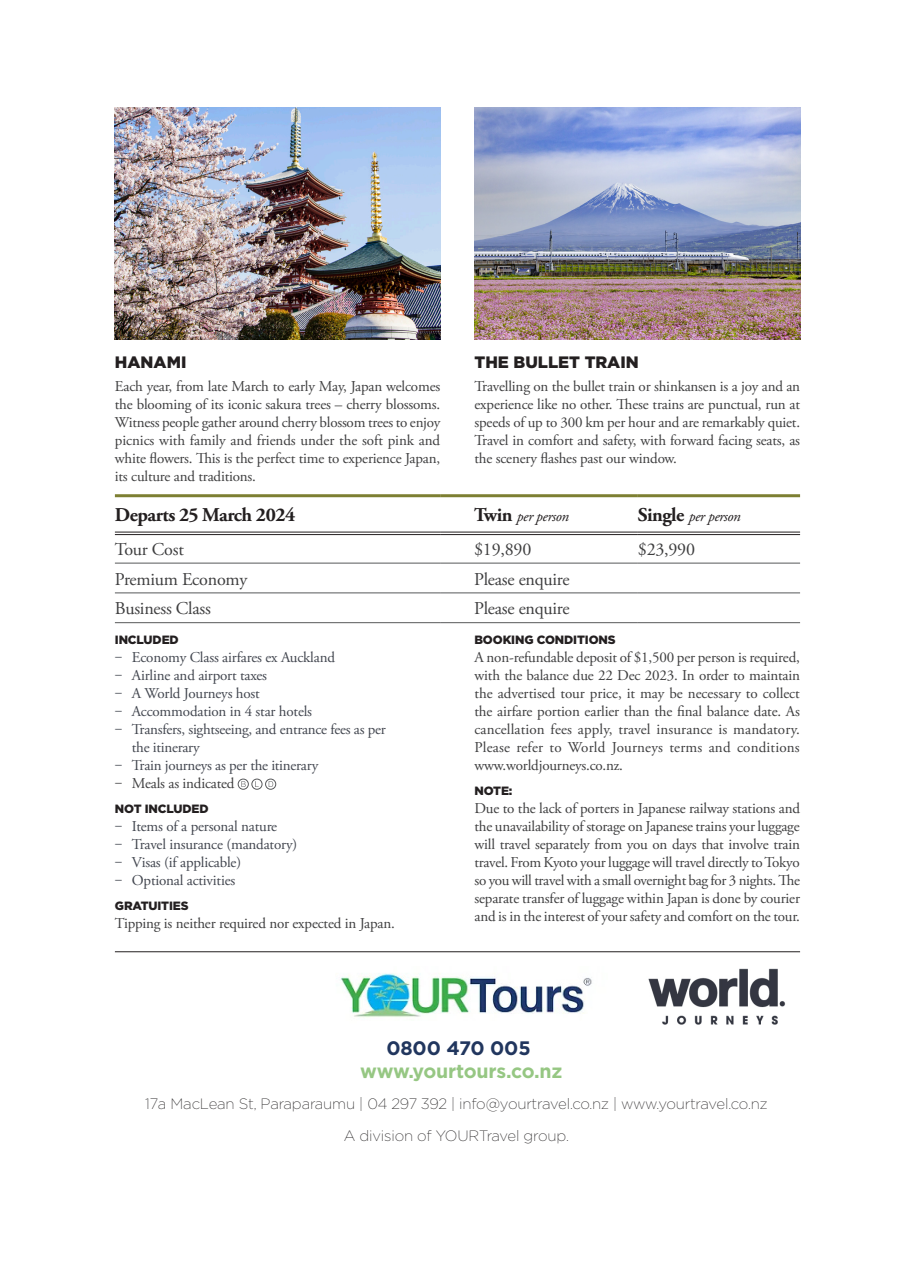
<style>
.page{position:relative;width:915px;height:1285px;background:#fff}
.page>*{position:absolute;margin:0;border:0;box-sizing:border-box;transform-origin:0 0}
.body{font:700 19.5px/23.4px "Gotham";letter-spacing:-.01em;color:#96c783;text-align:center}
.Table_H{font:700 19.5px "Adobe Garamond Pro";letter-spacing:-.025em;color:#231f20}
.table_totals{font:18px "Adobe Garamond Pro";letter-spacing:-.015em;color:#3e3e3f}
.t1{font:900 16.5px "Gotham";color:#231f20}
.body-2{font:15px/18px "Adobe Garamond Pro";letter-spacing:-.01em;color:#3e3e3f;text-align:justify}
.t2{font:15px/18px "Adobe Garamond Pro";letter-spacing:-.015em;color:#42464f}
.body-3{font:200 15px "Gotham";letter-spacing:-.01em;color:#2b292a}
.Table_H-2{font:italic 15px "Adobe Garamond Pro";letter-spacing:-.025em;color:#231f20}
.H2_intinerary{font:900 12px "Gotham";letter-spacing:-.01em;color:#231f20}
.body-4{font:900 12px "Gotham";letter-spacing:-.01em;color:#231f20}
.s1{font-weight:700;font-style:normal;font-size:19.5px}
.s2{color:#21365e}
</style>
<div class="page">
<hr style="left:115px;top:951px;width:684px;height:1px;background:#231f20">
<img style="left:115px;top:107px;width:325px;height:232px">
<img style="left:474px;top:107px;width:325px;height:232px">
<div style="left:238px;top:778px;width:10px;height:11px;border:1px solid #57585a;border-radius:50%"></div>
<svg style="left:241px;top:781px;width:4px;height:5px"></svg>
<div style="left:251px;top:778px;width:11px;height:11px;border:1px solid #57585a;border-radius:50%"></div>
<div style="left:265px;top:778px;width:11px;height:11px;border:1px solid #57585a;border-radius:50%"></div>
<svg style="left:268px;top:781px;width:5px;height:5px"></svg>
<hr style="left:115px;top:494px;width:325px;height:3px;background:#7d7f32">
<hr style="left:440px;top:494px;width:197px;height:3px;background:#7d7f32">
<hr style="left:637px;top:494px;width:162px;height:3px;background:#7d7f32">
<hr style="left:115px;top:562px;width:325px;height:1px;background:#57585a">
<hr style="left:440px;top:562px;width:197px;height:1px;background:#57585a">
<hr style="left:637px;top:562px;width:162px;height:1px;background:#57585a">
<hr style="left:115px;top:592px;width:325px;height:1px;background:#57585a">
<hr style="left:115px;top:622px;width:325px;height:1px;background:#57585a">
<hr style="left:115px;top:531px;width:325px;height:1px;background:#231f20">
<hr style="left:115px;top:534px;width:325px;height:1px;background:#231f20">
<hr style="left:440px;top:531px;width:197px;height:1px;background:#231f20">
<hr style="left:440px;top:534px;width:197px;height:1px;background:#231f20">
<hr style="left:637px;top:531px;width:162px;height:1px;background:#231f20">
<hr style="left:637px;top:534px;width:162px;height:1px;background:#231f20">
<hr style="left:440px;top:592px;width:197px;height:1px;background:#57585a">
<hr style="left:440px;top:622px;width:197px;height:1px;background:#57585a">
<hr style="left:637px;top:592px;width:162px;height:1px;background:#57585a">
<hr style="left:637px;top:622px;width:162px;height:1px;background:#57585a">
<img style="left:340px;top:973px;width:252px;height:45px">
<img style="left:648px;top:968px;width:138px;height:57px">
<h1 class="t1" style="left:115px;top:353px;width:73px">HANAMI</h1>
<p class="body-2" style="left:115px;top:377px;width:327px">Each year, from late March to early May, Japan welcomes the blooming of its iconic sakura trees – cherry blossoms.<br>Witness people gather around cherry blossom trees to enjoy picnics with family and friends under the soft pink and white flowers. This is the perfect time to experience Japan, its culture and traditions.</p>
<h1 class="t1" style="left:474px;top:353px;width:166px">THE BULLET TRAIN</h1>
<p class="body-2" style="left:474px;top:377px;width:327px">Travelling on the bullet train or shinkansen is a joy and an experience like no other. These trains are punctual, run at speeds of up to 300 km per hour and are remarkably quiet.<br>Travel in comfort and safety, with forward facing seats, as the scenery flashes past our window.</p>
<p class="Table_H" style="left:115px;top:503px;width:182px">Departs 25 March 2024</p>
<p class="Table_H-2" style="left:474px;top:506px;width:96px"><span class="s1">Twin</span> per person</p>
<p class="Table_H-2" style="left:637px;top:506px;width:104px"><span class="s1">Single</span> per person</p>
<p class="table_totals" style="left:115px;top:538px;width:70px">Tour Cost</p>
<p class="table_totals" style="left:474px;top:538px;width:59px">$19,890</p>
<p class="table_totals" style="left:637px;top:538px;width:59px">$23,990</p>
<p class="table_totals" style="left:115px;top:568px;width:134px">Premium Economy</p>
<p class="table_totals" style="left:474px;top:568px;width:97px">Please enquire</p>
<p class="table_totals" style="left:115px;top:597px;width:97px">Business Class</p>
<p class="table_totals" style="left:474px;top:597px;width:97px">Please enquire</p>
<p class="H2_intinerary" style="left:115px;top:632px;width:65px">INCLUDED</p>
<p class="t2" style="left:115px;top:648px;width:221px">‒ Economy Class airfares ex Auckland</p>
<p class="t2" style="left:115px;top:666px;width:154px">‒ Airline and airport taxes</p>
<p class="t2" style="left:115px;top:684px;width:146px">‒ A World Journeys host</p>
<p class="t2" style="left:115px;top:702px;width:199px">‒ Accommodation in 4 star hotels</p>
<p class="t2" style="left:132px;top:720px;width:255px;text-indent:-17px">‒ Transfers, sightseeing, and entrance fees as per the itinerary</p>
<p class="t2" style="left:115px;top:756px;width:205px">‒ Train journeys as per the itinerary</p>
<p class="body-2" style="left:115px;top:774px;width:121px">‒ Meals as indicated</p>
<p class="body-4" style="left:115px;top:802px;width:95px">NOT INCLUDED</p>
<p class="t2" style="left:115px;top:817px;width:164px">‒ Items of a personal nature</p>
<p class="t2" style="left:115px;top:835px;width:184px">‒ Travel insurance (mandatory)</p>
<p class="t2" style="left:115px;top:853px;width:128px">‒ Visas (if applicable)</p>
<p class="t2" style="left:115px;top:871px;width:122px">‒ Optional activities</p>
<p class="body-4" style="left:115px;top:899px;width:75px">GRATUITIES</p>
<p class="body-2" style="left:115px;top:914px;width:281px">Tipping is neither required nor expected in Japan.</p>
<p class="H2_intinerary" style="left:474px;top:632px;width:143px">BOOKING CONDITIONS</p>
<p class="body-2" style="left:474px;top:648px;width:327px">A non-refundable deposit of $1,500 per person is required, with the balance due 22 Dec 2023. In order to maintain the advertised tour price, it may be necessary to collect the airfare portion earlier than the final balance date. As cancellation fees apply, travel insurance is mandatory.<br>Please refer to World Journeys terms and conditions www.worldjourneys.co.nz.</p>
<p class="H2_intinerary" style="left:474px;top:784px;width:39px">NOTE:</p>
<p class="body-2" style="left:474px;top:799px;width:327px">Due to the lack of porters in Japanese railway stations and the unavailability of storage on Japanese trains your luggage will travel separately from you on days that involve train travel. From Kyoto your luggage will travel directly to Tokyo so you will travel with a small overnight bag for 3 nights. The separate transfer of luggage within Japan is done by courier and is in the interest of your safety and comfort on the tour.</p>
<p class="body" style="left:360px;top:1035px;width:203px"><span class="s2">0800 470 005 </span>www.yourtours.co.nz</p>
<p class="body-3" style="left:145px;top:1095px;width:623px">17a MacLean St, Paraparaumu | 04 297 392 | info@yourtravel.co.nz | www.yourtravel.co.nz</p>
<p class="body-3" style="left:344px;top:1127px;width:226px">A division of YOURTravel group.</p>
</div>
